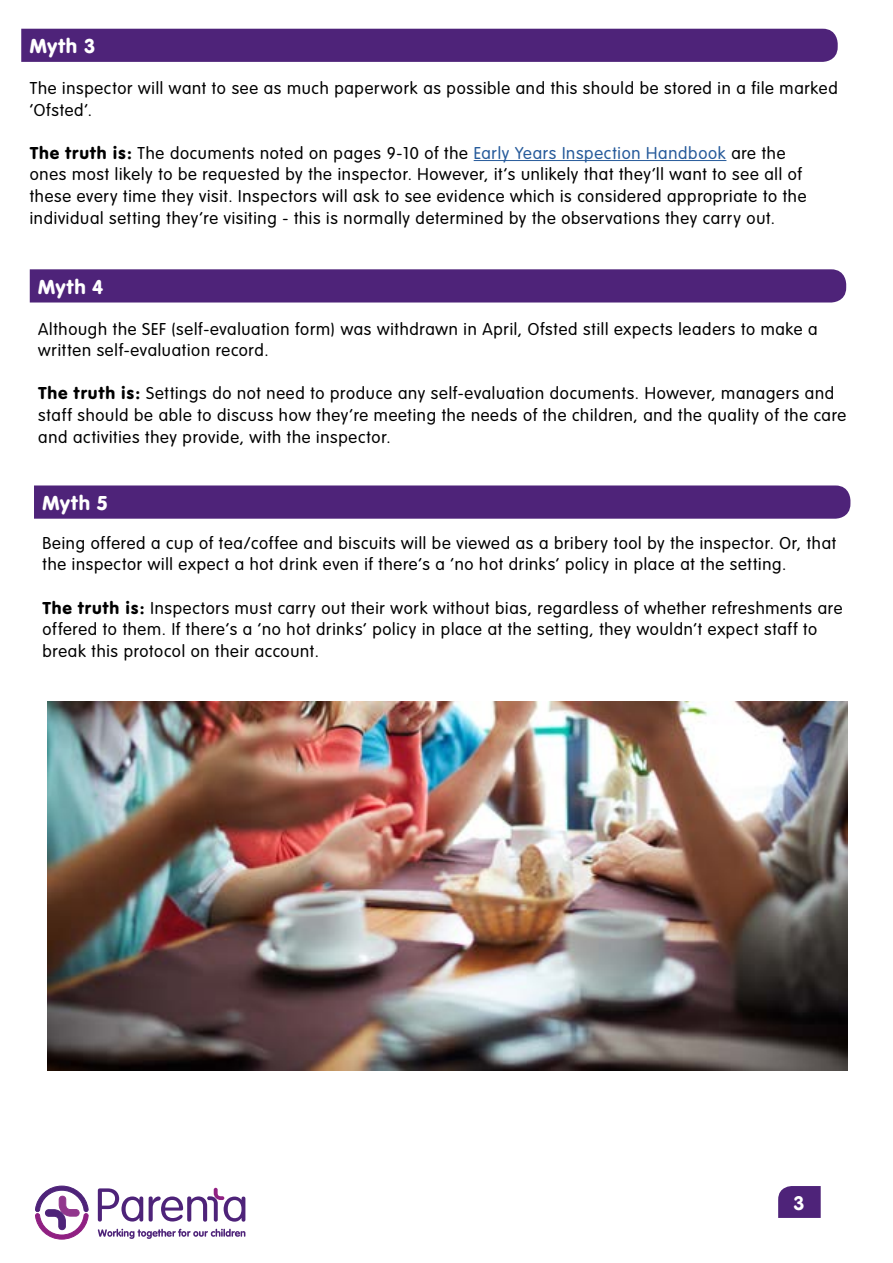
<style>
.page{position:relative;width:893px;height:1263px;background:#fff}
.page>*{position:absolute;margin:0;border:0;box-sizing:border-box;transform-origin:0 0}
.t1{font:21px "VAG Rundschrift D";letter-spacing:.02em;color:#fff}
.t2{font:19.5px "VAG Rounded Bold";color:#fff}
.t3{font:300 18px/21.6px "VAG Rundschrift D";letter-spacing:.04em;color:#000}
.s1{font-weight:400}
.s2{color:#275b9b}
</style>
<div class="page">
<svg style="left:778px;top:1186px;width:43px;height:32px"></svg>
<svg style="left:98px;top:1188px;width:45px;height:33px"></svg>
<svg style="left:149px;top:1188px;width:96px;height:34px"></svg>
<svg style="left:98px;top:1229px;width:147px;height:10px"></svg>
<svg style="left:35px;top:1186px;width:54px;height:53px"></svg>
<hr style="left:474px;top:160px;width:252px;height:1px;background:#275b9b">
<div style="left:21px;top:29px;width:817px;height:33px;background:#4e2379"></div>
<div style="left:30px;top:269px;width:816px;height:33px;background:#4e2379"></div>
<div style="left:34px;top:485px;width:816px;height:34px;background:#4e2379"></div>
<img style="left:47px;top:702px;width:801px;height:368px">
<p class="t1" style="left:30px;top:34px;width:67px">Myth 3</p>
<p class="t3" style="left:30px;top:78px;width:809px">The inspector will want to see as much paperwork as possible and this should be stored in a file marked ‘Ofsted’.</p>
<p class="t3" style="left:30px;top:143px;width:778px"><span class="s1">The truth is:</span> The documents noted on pages 9-10 of the <span class="s2">Early Years Inspection Handbook</span> are the ones most likely to be requested by the inspector. However, it’s unlikely that they’ll want to see all of these every time they visit. Inspectors will ask to see evidence which is considered appropriate to the individual setting they’re visiting - this is normally determined by the observations they carry out.</p>
<p class="t1" style="left:38px;top:274px;width:67px">Myth 4</p>
<p class="t3" style="left:38px;top:318px;width:781px">Although the SEF (self-evaluation form) was withdrawn in April, Ofsted still expects leaders to make a written self-evaluation record.</p>
<p class="t3" style="left:38px;top:383px;width:809px"><span class="s1">The truth is:</span> Settings do not need to produce any self-evaluation documents. However, managers and staff should be able to discuss how they’re meeting the needs of the children, and the quality of the care and activities they provide, with the inspector.</p>
<p class="t1" style="left:43px;top:490px;width:67px">Myth 5</p>
<p class="t3" style="left:43px;top:532px;width:795px">Being offered a cup of tea/coffee and biscuits will be viewed as a bribery tool by the inspector. Or, that the inspector will expect a hot drink even if there’s a ‘no hot drinks’ policy in place at the setting.</p>
<p class="t3" style="left:43px;top:597px;width:801px"><span class="s1">The truth is:</span> Inspectors must carry out their work without bias, regardless of whether refreshments are offered to them. If there’s a ‘no hot drinks’ policy in place at the setting, they wouldn’t expect staff to break this protocol on their account.</p>
<p class="t2" style="left:794px;top:1191px;width:13px">3</p>
</div>
